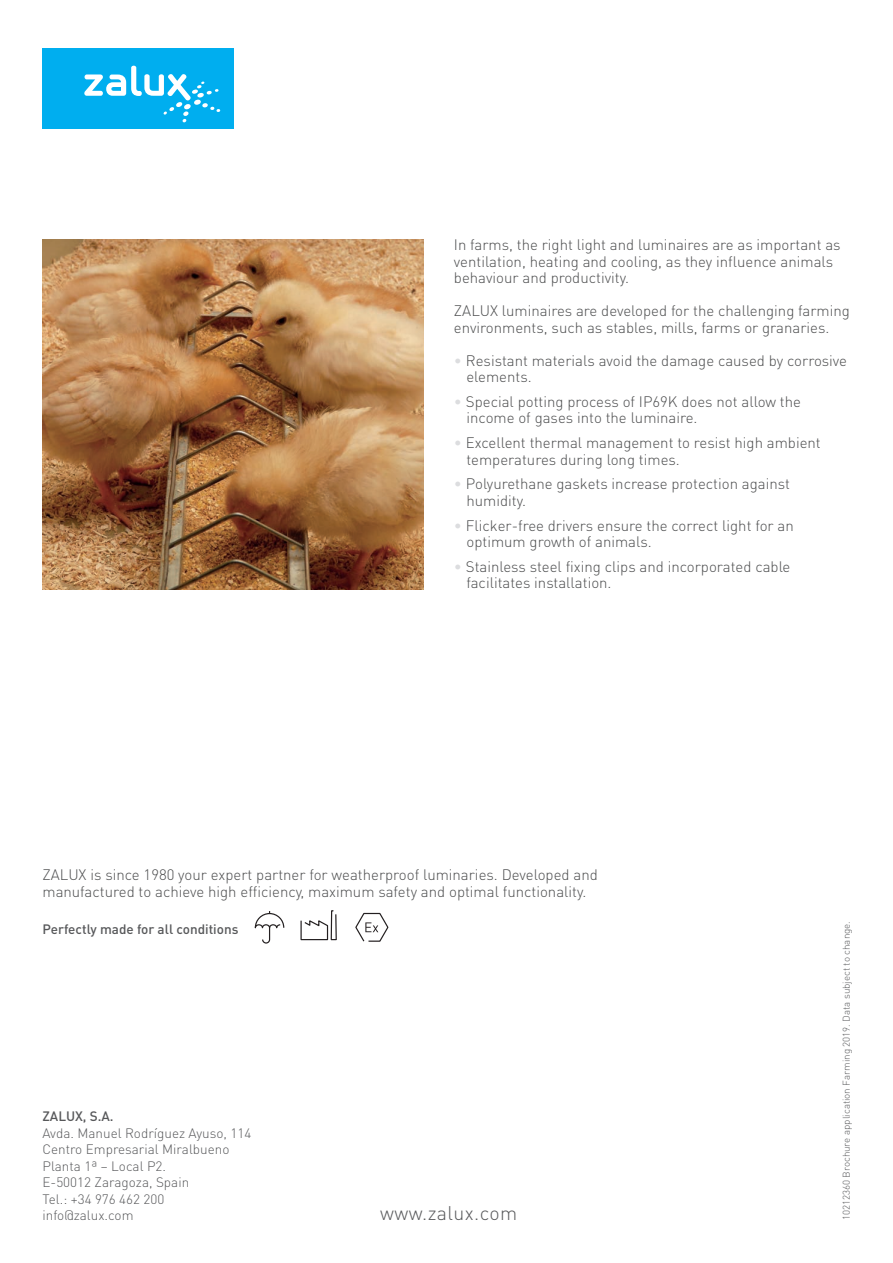
<style>
.page{position:relative;width:893px;height:1263px;background:#fff}
.page>*{position:absolute;margin:0;border:0;box-sizing:border-box;transform-origin:0 0}
.t1{font:300 19.5px "DIN Pro";letter-spacing:.02em;color:#57585a}
.puntos_parrafo{font:300 15px/16.5px "DIN Pro";color:#4b4c4d}
.Fließtext_10_11_-_en{font:300 15px/16.5px "DIN Pro";color:#4b4c4d}
.Fließtext_10_11{font:300 15px/16.5px "DIN Pro";color:#4b4c4d}
.t2{font:300 13.5px/16.5px "DIN Pro";color:#57585a}
.Headline_Bold{font:500 13.5px "DIN Pro";color:#57585a}
.texto_legal_vertical{font:300 9.75px "DIN Pro";color:#57585a}
.s1{color:#dcdddf}
</style>
<div class="page">
<div style="left:43px;top:49px;width:191px;height:80px;background:#00aeef"></div>
<svg style="left:84px;top:66px;width:136px;height:56px"></svg>
<img style="left:43px;top:239px;width:380px;height:351px">
<svg style="left:254px;top:911px;width:31px;height:33px"></svg>
<svg style="left:300px;top:910px;width:37px;height:31px"></svg>
<svg style="left:355px;top:912px;width:34px;height:30px"></svg>
<p class="Fließtext_10_11_-_en" style="left:454px;top:236px;width:388px">In farms, the right light and luminaires are as important as ventilation, heating and cooling, as they influence animals behaviour and productivity.</p>
<p class="Fließtext_10_11_-_en" style="left:454px;top:302px;width:397px">ZALUX luminaires are developed for the challenging farming environments, such as stables, mills, farms or granaries.</p>
<p class="puntos_parrafo" style="left:466px;top:351px;width:382px;text-indent:-13px"><span class="s1">•</span> Resistant materials avoid the damage caused by corrosive elements.</p>
<p class="puntos_parrafo" style="left:466px;top:392px;width:336px;text-indent:-13px"><span class="s1">•</span> Special potting process of IP69K does not allow the income of gases into the luminaire.</p>
<p class="puntos_parrafo" style="left:466px;top:434px;width:356px;text-indent:-13px"><span class="s1">•</span> Excellent thermal management to resist high ambient temperatures during long times.</p>
<p class="puntos_parrafo" style="left:466px;top:475px;width:325px;text-indent:-13px"><span class="s1">•</span> Polyurethane gaskets increase protection against humidity.</p>
<p class="puntos_parrafo" style="left:466px;top:516px;width:329px;text-indent:-13px"><span class="s1">•</span> Flicker-free drivers ensure the correct light for an optimum growth of animals.</p>
<p class="puntos_parrafo" style="left:466px;top:557px;width:325px;text-indent:-13px"><span class="s1">•</span> Stainless steel fixing clips and incorporated cable facilitates installation.</p>
<p class="Fließtext_10_11" style="left:43px;top:866px;width:557px">ZALUX is since 1980 your expert partner for weatherproof luminaries. Developed and manufactured to achieve high efficiency, maximum safety and optimal functionality.</p>
<p class="Headline_Bold" style="left:43px;top:920px;width:198px">Perfectly made for all conditions</p>
<p class="Headline_Bold" style="left:43px;top:1107px;width:73px">ZALUX, S.A.</p>
<p class="t2" style="left:43px;top:1124px;width:210px">Avda. Manuel Rodríguez Ayuso, 114<br>Centro Empresarial Miralbueno<br>Planta 1ª – Local P2.<br>E-50012 Zaragoza, Spain<br>Tel.: +34 976 462 200 info@zalux.com</p>
<h1 class="t1" style="left:380px;top:1200px;width:139px">www.zalux.com</h1>
<p class="texto_legal_vertical" style="left:840px;top:1220px;width:301px;rotate:-90deg">10212360 Brochure application Farming 2019. Data subject to change.</p>
</div>
